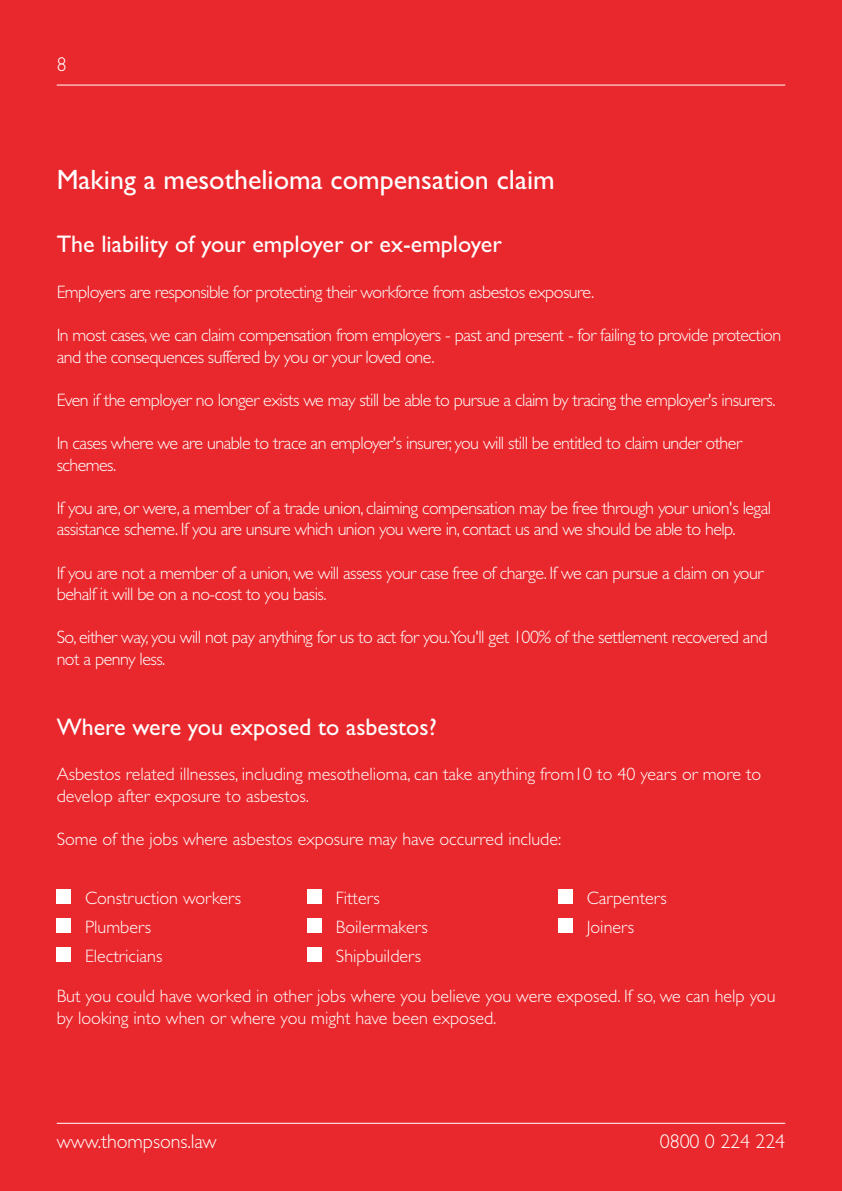
<style>
.page{position:relative;width:842px;height:1191px;background:#e9282d}
.page>*{position:absolute;margin:0;border:0;box-sizing:border-box;transform-origin:0 0}
.t1{font:28px "Gill Sans";color:#fff}
.t2{font:24px "Gill Sans";color:#fff}
.t3{font:300 20px "Gill Sans";letter-spacing:-.005em;color:#fff}
.t4{font:300 18px/21.6px "Gill Sans";letter-spacing:-.03em;color:#fff}
.t5{font:300 18px/29px "Gill Sans";color:#fff}
.s1{font-family:"Gill Sans Std"}
</style>
<div class="page">
<hr style="left:57px;top:85px;width:728px;height:1px;background:#fff">
<hr style="left:57px;top:1123px;width:728px;height:1px;background:#fff">
<div style="left:57px;top:889px;width:14px;height:14px;background:#fff"></div>
<div style="left:57px;top:918px;width:14px;height:14px;background:#fff"></div>
<div style="left:57px;top:947px;width:14px;height:14px;background:#fff"></div>
<div style="left:308px;top:889px;width:14px;height:14px;background:#fff"></div>
<div style="left:308px;top:918px;width:14px;height:14px;background:#fff"></div>
<div style="left:308px;top:947px;width:14px;height:14px;background:#fff"></div>
<div style="left:558px;top:889px;width:15px;height:14px;background:#fff"></div>
<div style="left:558px;top:918px;width:15px;height:14px;background:#fff"></div>
<p class="t3" style="left:57px;top:52px;width:11px">8</p>
<h1 class="t1" style="left:57px;top:163px;width:500px">Making a mesothelioma <span class="s1">compensation</span> claim</h1>
<h2 class="t2" style="left:57px;top:230px;width:447px">The liability of your employer or ex-employer</h2>
<p class="t4" style="left:57px;top:281px;width:539px">Employers are responsible for protecting their workforce from asbestos exposure.</p>
<p class="t4" style="left:57px;top:324px;width:726px">In most cases, we can claim compensation from employers - past and present - for failing to provide protection and the consequences suffered by you or your loved one.</p>
<p class="t4" style="left:57px;top:389px;width:720px">Even if the employer no longer exists we may still be able to pursue a claim by tracing the employer's insurers.</p>
<p class="t4" style="left:57px;top:432px;width:687px">In cases where we are unable to trace an employer's insurer, you will still be entitled to claim under other schemes.</p>
<p class="t4" style="left:57px;top:497px;width:716px">If you are, or were, a member of a trade union, claiming compensation may be free through your union's legal assistance scheme. If you are unsure which union you were in, contact us and we should be able to help.</p>
<p class="t4" style="left:57px;top:561px;width:708px">If you are not a member of a union, we will assess your case free of charge. If we can pursue a claim on your behalf it will be on a no-cost to you basis.</p>
<p class="t4" style="left:57px;top:626px;width:712px">So, either way, you will not pay anything for us to act for you.You'll get 100% of the settlement recovered and not a penny less.</p>
<h2 class="t2" style="left:57px;top:712px;width:382px">Where were you exposed to asbestos?</h2>
<p class="t5" style="left:57px;top:763px;width:706px;line-height:21.6px">Asbestos related illnesses, including mesothelioma, can take anything from10 to 40 years or more to develop after exposure to asbestos.</p>
<p class="t5" style="left:57px;top:824px;width:506px">Some of the jobs where asbestos exposure may have occurred include:</p>
<p class="t5" style="left:85px;top:882px;width:158px">Construction workers<br>Plumbers<br>Electricians</p>
<p class="t5" style="left:336px;top:882px;width:93px">Fitters<br>Boilermakers<br>Shipbuilders</p>
<p class="t5" style="left:587px;top:882px;width:82px">Carpenters<br>Joiners</p>
<p class="t5" style="left:57px;top:985px;width:720px;line-height:21.6px">But you could have worked in other jobs where you believe you were exposed. If so, we can help you by looking into when or where you might have been exposed.</p>
<p class="t3" style="left:57px;top:1129px;width:162px">www.thompsons.law</p>
<p class="t3" style="left:660px;top:1129px;width:127px">0800 0 224 224</p>
</div>
